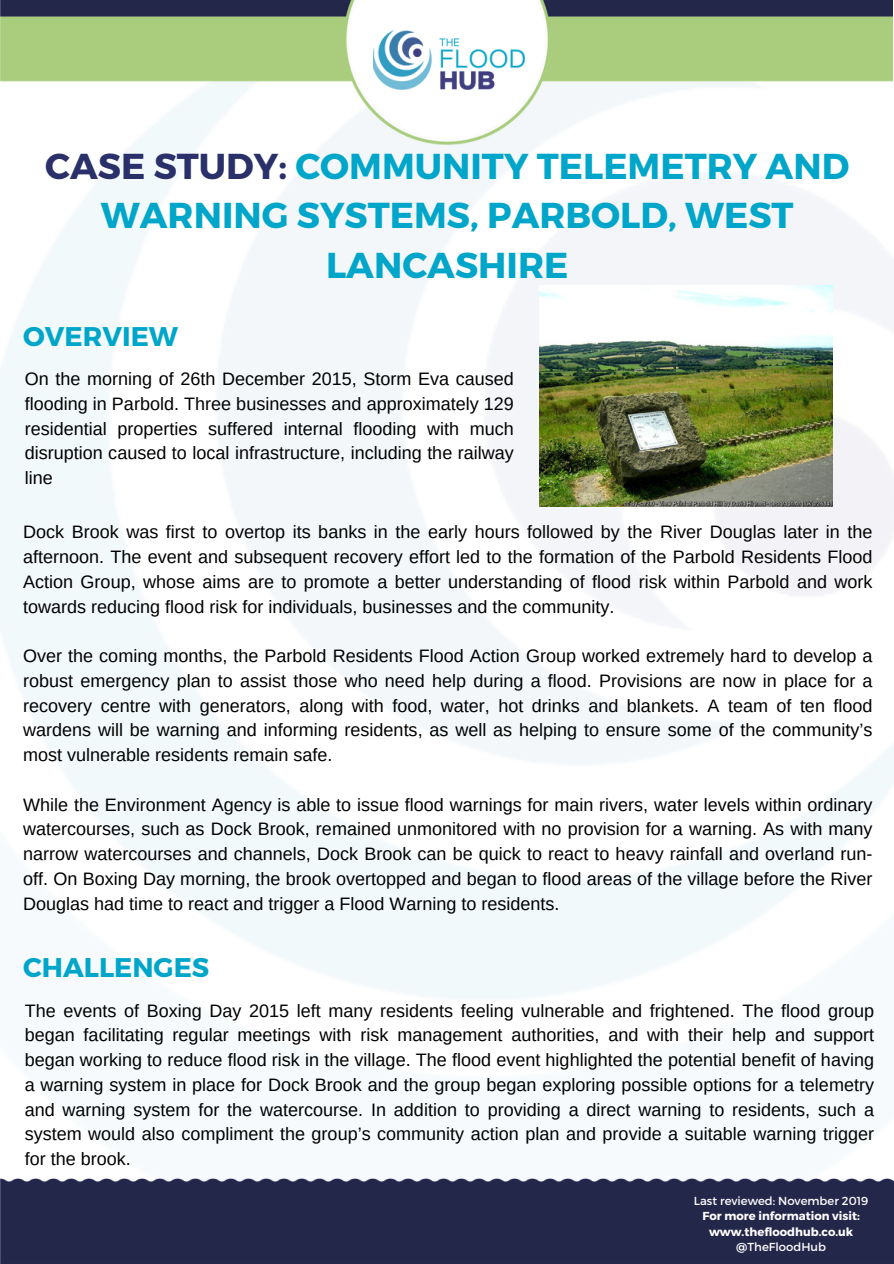
<style>
.page{position:relative;width:894px;height:1264px;background:#fff}
.page>*{position:absolute;margin:0;border:0;box-sizing:border-box;transform-origin:0 0}
.t1{font:700 36px/49.5px "Montserrat";color:#00a6c9;text-align:center}
.t2{font:700 27px "Montserrat";color:#00a6c9}
.t3{font:18px/24.8px "Arimo";color:#000;text-align:justify}
.t4{font:11.55px "Montserrat";color:#fff}
.t5{font:700 11.55px/15.5px "Montserrat";color:#fff;text-align:center}
.s1{color:#2a3069}
</style>
<div class="page">
<img style="left:0;top:0;width:893px;height:999px">
<img style="left:539px;top:285px;width:293px;height:221px">
<img style="left:0;top:0;width:892px;height:144px">
<img style="left:373px;top:31px;width:151px;height:58px">
<div style="left:0;top:1178px;width:893px;height:85px;background:#23284b"></div>
<p class="t1" style="left:45px;top:139px;width:805px"><span class="s1">CASE STUDY:</span> COMMUNITY TELEMETRY AND<br>WARNING SYSTEMS, PARBOLD, WEST<br>LANCASHIRE</p>
<h1 class="t2" style="left:23px;top:318px;width:156px">OVERVIEW</h1>
<h3 class="t3" style="left:25px;top:366px;width:490px">On the morning of 26th December 2015, Storm Eva caused flooding in Parbold. Three businesses and approximately 129 residential properties suffered internal flooding with much disruption caused to local infrastructure, including the railway line</h3>
<h2 class="t3" style="left:23px;top:519px;width:850px">Dock Brook was first to overtop its banks in the early hours followed by the River Douglas later in the afternoon. The event and subsequent recovery effort led to the formation of the Parbold Residents Flood Action Group, whose aims are to promote a better understanding of flood risk within Parbold and work towards reducing flood risk for individuals, businesses and the community.</h2>
<h3 class="t3" style="left:23px;top:643px;width:850px">Over the coming months, the Parbold Residents Flood Action Group worked extremely hard to develop a robust emergency plan to assist those who need help during a flood. Provisions are now in place for a recovery centre with generators, along with food, water, hot drinks and blankets. A team of ten flood wardens will be warning and informing residents, as well as helping to ensure some of the community’s most vulnerable residents remain safe.</h3>
<p class="t3" style="left:23px;top:792px;width:850px">While the Environment Agency is able to issue flood warnings for main rivers, water levels within ordinary watercourses, such as Dock Brook, remained unmonitored with no provision for a warning. As with many narrow watercourses and channels, Dock Brook can be quick to react to heavy rainfall and overland run&shy;off. On Boxing Day morning, the brook overtopped and began to flood areas of the village before the River Douglas had time to react and trigger a Flood Warning to residents.</p>
<h3 class="t2" style="left:23px;top:949px;width:188px">CHALLENGES</h3>
<h3 class="t3" style="left:25px;top:998px;width:850px">The events of Boxing Day 2015 left many residents feeling vulnerable and frightened. The flood group began facilitating regular meetings with risk management authorities, and with their help and support began working to reduce flood risk in the village. The flood event highlighted the potential benefit of having a warning system in place for Dock Brook and the group began exploring possible options for a telemetry and warning system for the watercourse. In addition to providing a direct warning to residents, such a system would also compliment the group’s community action plan and provide a suitable warning trigger for the brook.</h3>
<p class="t4" style="left:693px;top:1193px;width:176px">Last reviewed: November 2019</p>
<p class="t5" style="left:702px;top:1207px;width:159px">For more information visit: www.thefloodhub.co.uk</p>
<p class="t4" style="left:736px;top:1239px;width:91px">@TheFloodHub</p>
<p class="t4" style="left:686px;top:1189px;width:175px">Lastastvieviewedovember 2019</p>
<p class="t4" style="left:701px;top:1189px;width:32px">L re r</p>
<p class="t4" style="left:740px;top:1188px;width:97px">wed: N: Oct 2018</p>
</div>
